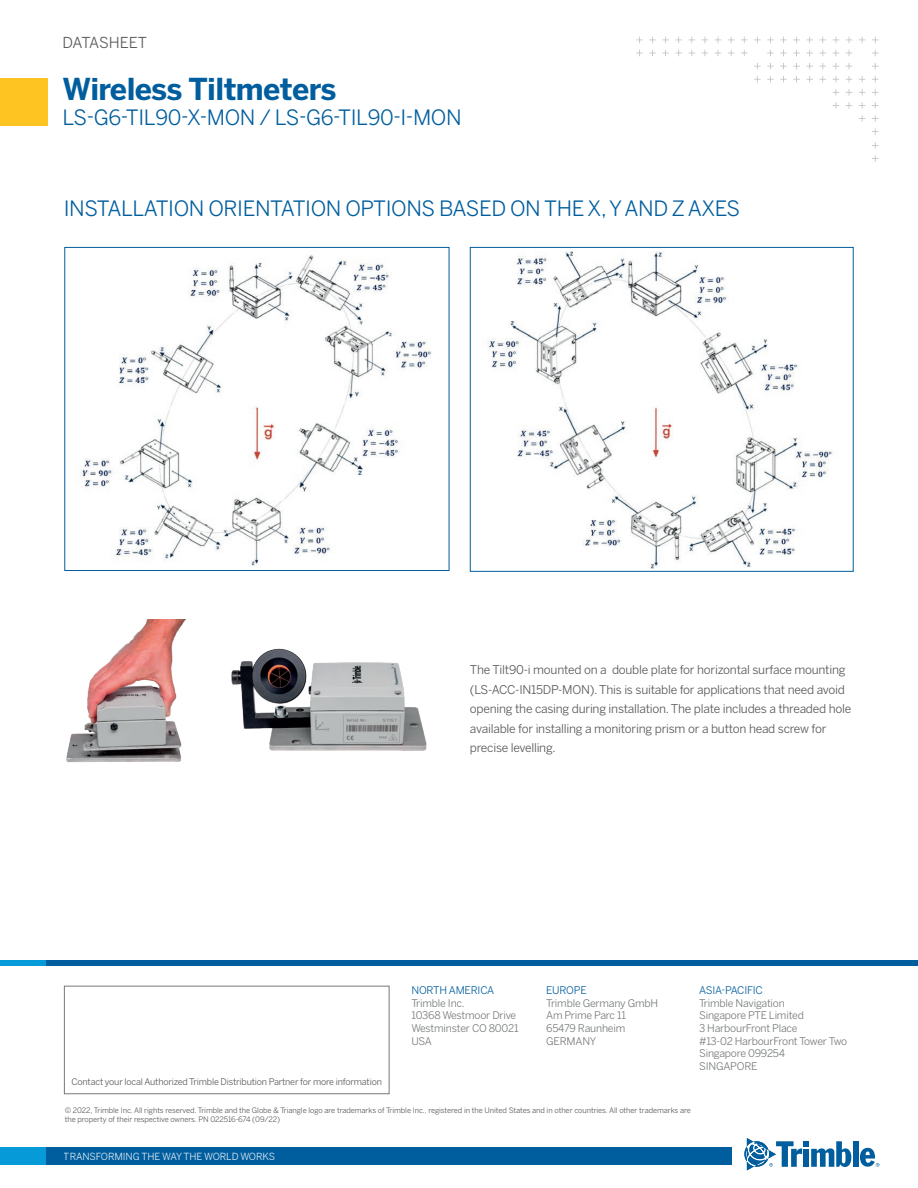
<style>
.page{position:relative;width:918px;height:1188px;background:#fff}
.page>*{position:absolute;margin:0;border:0;box-sizing:border-box;transform-origin:0 0}
.t1{font:700 30px "Benton Sans";letter-spacing:-.02em;color:#005e9e}
.t2{font:21px "Benton Sans";letter-spacing:-.02em;color:#005e9e}
.t3{font:15px "Benton Sans";letter-spacing:-.01em;color:#57585a}
.t4{font:12px/19.5px "Benton Sans";letter-spacing:-.02em;color:#57585a}
.t5{font:10.5px/12.6px "Benton Sans";letter-spacing:-.02em;color:#76797a}
.t6{font:10.5px "Benton Sans";letter-spacing:-.02em;color:#005e9e}
.t7{font:9.75px "Benton Sans";letter-spacing:-.01em;color:#fff}
.t8{font:9px "Benton Sans";letter-spacing:-.02em;color:#57585a}
.t9{font:7.5px/9px "Benton Sans";letter-spacing:-.01em;color:#57585a}
</style>
<div class="page">
<div style="left:853px;top:1141px;width:5px;height:26px;background:#005e9e"></div>
<svg style="left:744px;top:1138px;width:107px;height:32px"></svg>
<svg style="left:860px;top:1148px;width:19px;height:19px"></svg>
<div style="left:0;top:1147px;width:730px;height:18px;background:#069ad9"></div>
<div style="left:47px;top:1147px;width:685px;height:18px;background:#005e9e"></div>
<div style="left:0;top:960px;width:65px;height:5px;background:#069ad9"></div>
<div style="left:47px;top:960px;width:871px;height:5px;background:#005e9e"></div>
<div style="left:64px;top:986px;width:325px;height:108px;border:1px solid #76797a"></div>
<svg style="left:675px;top:37px;width:7px;height:6px"></svg>
<svg style="left:689px;top:37px;width:6px;height:6px"></svg>
<svg style="left:702px;top:37px;width:6px;height:6px"></svg>
<svg style="left:715px;top:37px;width:6px;height:6px"></svg>
<svg style="left:728px;top:37px;width:6px;height:6px"></svg>
<svg style="left:741px;top:37px;width:7px;height:6px"></svg>
<svg style="left:754px;top:37px;width:7px;height:6px"></svg>
<svg style="left:767px;top:37px;width:7px;height:6px"></svg>
<svg style="left:780px;top:37px;width:7px;height:6px"></svg>
<svg style="left:793px;top:37px;width:7px;height:6px"></svg>
<svg style="left:806px;top:37px;width:7px;height:6px"></svg>
<svg style="left:820px;top:37px;width:6px;height:6px"></svg>
<svg style="left:833px;top:37px;width:6px;height:6px"></svg>
<svg style="left:846px;top:37px;width:6px;height:6px"></svg>
<svg style="left:859px;top:37px;width:6px;height:6px"></svg>
<svg style="left:872px;top:37px;width:6px;height:6px"></svg>
<svg style="left:636px;top:37px;width:7px;height:6px"></svg>
<svg style="left:649px;top:37px;width:7px;height:6px"></svg>
<svg style="left:662px;top:37px;width:7px;height:6px"></svg>
<svg style="left:675px;top:50px;width:7px;height:6px"></svg>
<svg style="left:689px;top:50px;width:6px;height:6px"></svg>
<svg style="left:702px;top:50px;width:6px;height:6px"></svg>
<svg style="left:715px;top:50px;width:6px;height:6px"></svg>
<svg style="left:728px;top:50px;width:6px;height:6px"></svg>
<svg style="left:741px;top:50px;width:7px;height:6px"></svg>
<svg style="left:767px;top:50px;width:7px;height:6px"></svg>
<svg style="left:780px;top:50px;width:7px;height:6px"></svg>
<svg style="left:793px;top:50px;width:7px;height:6px"></svg>
<svg style="left:806px;top:50px;width:7px;height:6px"></svg>
<svg style="left:820px;top:50px;width:6px;height:6px"></svg>
<svg style="left:833px;top:50px;width:6px;height:6px"></svg>
<svg style="left:846px;top:50px;width:6px;height:6px"></svg>
<svg style="left:872px;top:50px;width:6px;height:6px"></svg>
<svg style="left:636px;top:50px;width:7px;height:6px"></svg>
<svg style="left:649px;top:50px;width:7px;height:6px"></svg>
<svg style="left:662px;top:50px;width:7px;height:6px"></svg>
<svg style="left:754px;top:63px;width:7px;height:6px"></svg>
<svg style="left:767px;top:63px;width:7px;height:6px"></svg>
<svg style="left:780px;top:63px;width:7px;height:6px"></svg>
<svg style="left:793px;top:63px;width:7px;height:6px"></svg>
<svg style="left:806px;top:63px;width:7px;height:6px"></svg>
<svg style="left:820px;top:63px;width:6px;height:6px"></svg>
<svg style="left:833px;top:63px;width:6px;height:6px"></svg>
<svg style="left:846px;top:63px;width:6px;height:6px"></svg>
<svg style="left:872px;top:63px;width:6px;height:6px"></svg>
<svg style="left:754px;top:76px;width:7px;height:6px"></svg>
<svg style="left:767px;top:76px;width:7px;height:6px"></svg>
<svg style="left:780px;top:76px;width:7px;height:6px"></svg>
<svg style="left:793px;top:76px;width:7px;height:6px"></svg>
<svg style="left:806px;top:76px;width:7px;height:6px"></svg>
<svg style="left:820px;top:76px;width:6px;height:6px"></svg>
<svg style="left:833px;top:76px;width:6px;height:6px"></svg>
<svg style="left:846px;top:76px;width:6px;height:6px"></svg>
<svg style="left:859px;top:76px;width:6px;height:6px"></svg>
<svg style="left:872px;top:76px;width:6px;height:6px"></svg>
<svg style="left:833px;top:89px;width:6px;height:7px"></svg>
<svg style="left:846px;top:89px;width:6px;height:7px"></svg>
<svg style="left:859px;top:89px;width:6px;height:7px"></svg>
<svg style="left:872px;top:89px;width:6px;height:7px"></svg>
<svg style="left:833px;top:102px;width:6px;height:7px"></svg>
<svg style="left:846px;top:102px;width:6px;height:7px"></svg>
<svg style="left:859px;top:102px;width:6px;height:7px"></svg>
<svg style="left:872px;top:102px;width:6px;height:7px"></svg>
<svg style="left:859px;top:115px;width:6px;height:7px"></svg>
<svg style="left:872px;top:115px;width:6px;height:7px"></svg>
<svg style="left:872px;top:128px;width:6px;height:7px"></svg>
<svg style="left:872px;top:142px;width:6px;height:7px"></svg>
<svg style="left:872px;top:155px;width:6px;height:7px"></svg>
<div style="left:0;top:78px;width:47px;height:48px;background:#fec422"></div>
<img style="left:80px;top:255px;width:352px;height:311px">
<div style="left:64px;top:247px;width:385px;height:324px;border:1px solid #005e9e"></div>
<img style="left:487px;top:252px;width:346px;height:316px">
<div style="left:470px;top:247px;width:384px;height:325px;border:1px solid #005e9e"></div>
<img style="left:66px;top:620px;width:119px;height:143px">
<img style="left:231px;top:648px;width:196px;height:103px">
<p class="t3" style="left:63px;top:32px;width:86px">DATASHEET</p>
<h1 class="t1" style="left:63px;top:67px;width:275px">Wireless Tiltmeters</h1>
<h2 class="t2" style="left:63px;top:103px;width:401px">LS-G6-TIL90-X-MON / LS-G6-TIL90-I-MON</h2>
<h2 class="t2" style="left:64px;top:193px;width:678px">INSTALLATION ORIENTATION OPTIONS BASED ON THE X, Y AND Z AXES</h2>
<p class="t4" style="left:470px;top:659px;width:383px">The Tilt90-i mounted on a double plate for horizontal surface mounting (LS-ACC-IN15DP-MON). This is suitable for applications that need avoid opening the casing during installation. The plate includes a threaded hole available for installing a monitoring prism or a button head screw for precise levelling.</p>
<p class="t6" style="left:411px;top:983px;width:84px">NORTH AMERICA</p>
<p class="t5" style="left:411px;top:996px;width:109px">Trimble Inc.<br>10368 Westmoor Drive<br>Westminster CO 80021<br>USA</p>
<p class="t6" style="left:546px;top:983px;width:42px">EUROPE</p>
<p class="t5" style="left:546px;top:996px;width:113px">Trimble Germany GmbH<br>Am Prime Parc 11<br>65479 Raunheim<br>GERMANY</p>
<p class="t8" style="left:72px;top:1076px;width:312px">Contact your local Authorized Trimble Distribution Partner for more information</p>
<p class="t9" style="left:65px;top:1105px;width:628px">© 2022, Trimble Inc. All rights reserved. Trimble and the Globe &amp; Triangle logo are trademarks of Trimble Inc., registered in the United States and in other countries. All other trademarks are the property of their respective owners. PN 022516-674 (09/22)</p>
<p class="t6" style="left:699px;top:983px;width:65px">ASIA-PACIFIC</p>
<p class="t5" style="left:699px;top:996px;width:150px">Trimble Navigation<br>Singapore PTE Limited<br>3 HarbourFront Place<br>#13-02 HarbourFront Tower Two<br>Singapore 099254<br>SINGAPORE</p>
<p class="t7" style="left:64px;top:1149px;width:213px">TRANSFORMING THE WAY THE WORLD WORKS</p>
</div>
